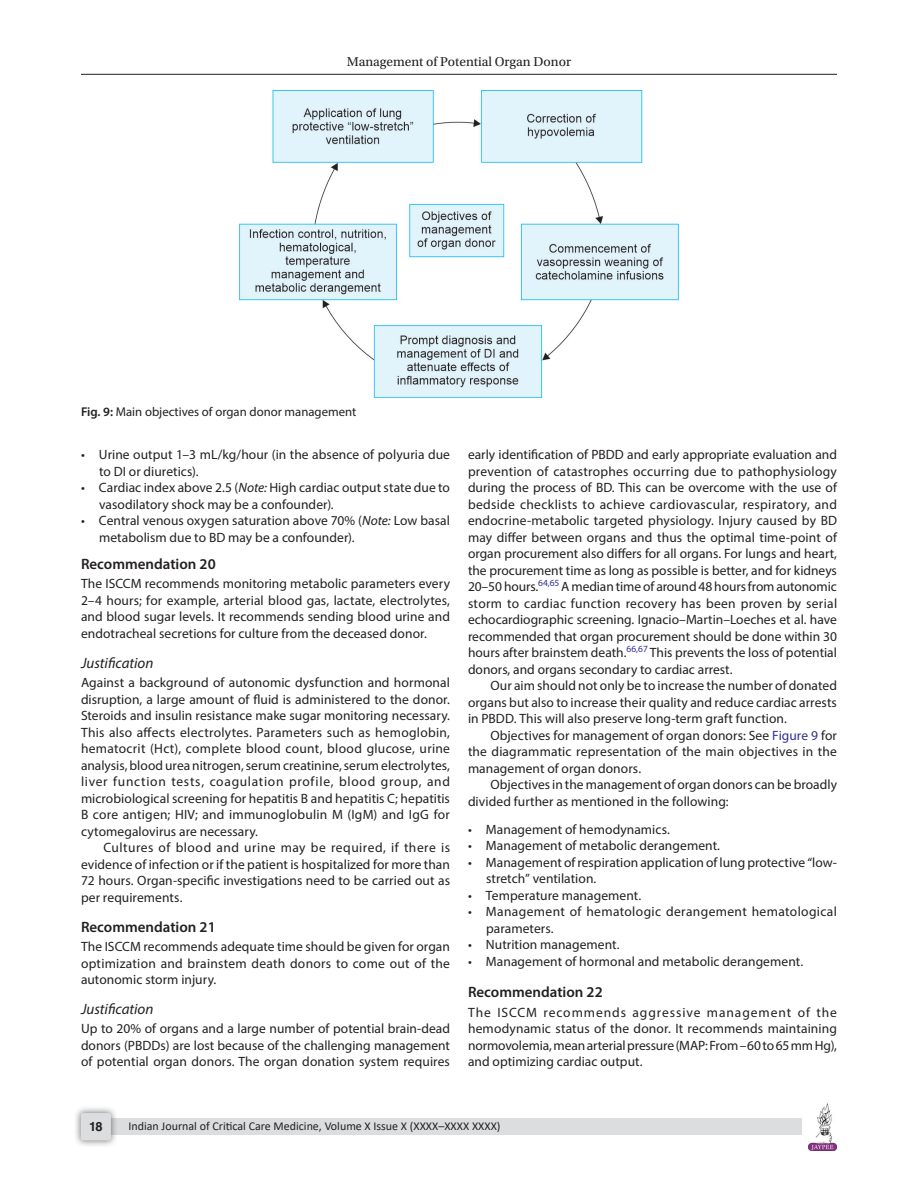
<style>
.page{position:relative;width:918px;height:1188px;background:#fff}
.page>*{position:absolute;margin:0;border:0;box-sizing:border-box;transform-origin:0 0}
.Head-3{font:600 15px "Myriad Pro";color:#231f20}
.Head-3-2{font:italic 15px "Myriad Pro";color:#231f20}
.Para-NoIndent{font:13.5px/16.5px "Myriad Pro";letter-spacing:.005em;color:#231f20;text-align:justify}
.Para-Indent{font:13.5px/16.5px "Myriad Pro";letter-spacing:.005em;color:#231f20;text-align:justify}
.List-Bullet{font:13.5px/16.5px "Myriad Pro";letter-spacing:.005em;color:#231f20}
.List-Bullet-2{font:13.5px/16.5px "Myriad Pro";letter-spacing:.025em;color:#231f20}
.t1{font:13.5px "Utopia Std";color:#231f20}
.List-Bullet-first{font:13.5px "Myriad Pro";letter-spacing:.005em;color:#231f20}
.FigCaption{font:12.75px "Myriad Pro";color:#231f20}
.t2{font:700 12.75px "Helvetica LT Std";color:#231f20}
.t3{font:12px "Calibri";color:#231f20}
.s1{font-weight:600}
.s2{font-style:italic}
.s3{color:#2e3092}
</style>
<div class="page">
<hr style="left:81px;top:74px;width:756px;height:1px;background:#231f20">
<div style="left:96px;top:1119px;width:706px;height:16px;background:#dcdddf"></div>
<div style="left:73px;top:1106px;width:45px;height:41px;background:#231f20;opacity:.61"></div>
<div style="left:81px;top:1113px;width:30px;height:27px;background:#dcdddf;border-radius:2px"></div>
<img style="left:808px;top:1103px;width:29px;height:48px">
<img style="left:240px;top:90px;width:438px;height:307px">
<p class="t1" style="left:347px;top:55px;width:226px">Management of Potential Organ Donor</p>
<p class="FigCaption" style="left:81px;top:404px;width:277px"><span class="s1">Fig. 9:</span> Main objectives of organ donor management</p>
<p class="List-Bullet" style="left:99px;top:446px;width:353px;text-indent:-18px">• Urine output 1–3 mL/kg/hour (in the absence of polyuria due to DI or diuretics).</p>
<p class="List-Bullet" style="left:99px;top:479px;width:353px;text-indent:-18px">• Cardiac index above 2.5 (<span class="s2">Note:</span> High cardiac output state due to vasodilatory shock may be a confounder).</p>
<p class="List-Bullet" style="left:99px;top:512px;width:352px;text-indent:-18px">• Central venous oxygen saturation above 70% (<span class="s2">Note:</span> Low basal metabolism due to BD may be a confounder).</p>
<p class="Head-3" style="left:81px;top:554px;width:136px">Recommendation 20</p>
<p class="Para-NoIndent" style="left:81px;top:575px;width:371px">The ISCCM recommends monitoring metabolic parameters every 2–4 hours; for example, arterial blood gas, lactate, electrolytes, and blood sugar levels. It recommends sending blood urine and endotracheal secretions for culture from the deceased donor.</p>
<p class="Head-3-2" style="left:81px;top:654px;width:74px">Justification</p>
<p class="Para-NoIndent" style="left:81px;top:674px;width:371px">Against a background of autonomic dysfunction and hormonal disruption, a large amount of fluid is administered to the donor.<br>Steroids and insulin resistance make sugar monitoring necessary.<br>This also affects electrolytes. Parameters such as hemoglobin, hematocrit (Hct), complete blood count, blood glucose, urine analysis, blood urea nitrogen, serum creatinine, serum electrolytes, liver function tests, coagulation profile, blood group, and microbiological screening for hepatitis B and hepatitis C; hepatitis B core antigen; HIV; and immunoglobulin M (IgM) and IgG for cytomegalovirus are necessary.</p>
<p class="Para-Indent" style="left:81px;top:839px;width:371px;text-indent:23px">Cultures of blood and urine may be required, if there is evidence of infection or if the patient is hospitalized for more than 72 hours. Organ-specific investigations need to be carried out as per requirements.</p>
<p class="Head-3" style="left:81px;top:917px;width:136px">Recommendation 21</p>
<p class="Para-NoIndent" style="left:81px;top:938px;width:371px">The ISCCM recommends adequate time should be given for organ optimization and brainstem death donors to come out of the autonomic storm injury.</p>
<p class="Head-3-2" style="left:81px;top:1000px;width:74px">Justification</p>
<p class="Para-NoIndent" style="left:81px;top:1021px;width:371px">Up to 20% of organs and a large number of potential brain-dead donors (PBDDs) are lost because of the challenging management of potential organ donors. The organ donation system requires</p>
<p class="Para-NoIndent" style="left:468px;top:446px;width:371px">early identification of PBDD and early appropriate evaluation and prevention of catastrophes occurring due to pathophysiology during the process of BD. This can be overcome with the use of bedside checklists to achieve cardiovascular, respiratory, and endocrine-metabolic targeted physiology. Injury caused by BD may differ between organs and thus the optimal time-point of organ procurement also differs for all organs. For lungs and heart, the procurement time as long as possible is better, and for kidneys 20–50 hours.<sup>64,65</sup> A median time of around 48 hours from autonomic storm to cardiac function recovery has been proven by serial echocardiographic screening. Ignacio–Martin–Loeches et al. have recommended that organ procurement should be done within 30 hours after brainstem death.<sup>66,67</sup> This prevents the loss of potential donors, and organs secondary to cardiac arrest.</p>
<p class="Para-Indent" style="left:468px;top:677px;width:371px;text-indent:23px">Our aim should not only be to increase the number of donated organs but also to increase their quality and reduce cardiac arrests in PBDD. This will also preserve long-term graft function.</p>
<p class="Para-Indent" style="left:468px;top:727px;width:370px;text-indent:22px">Objectives for management of organ donors: See <span class="s3">Figure 9</span> for the diagrammatic representation of the main objectives in the management of organ donors.</p>
<p class="Para-Indent" style="left:468px;top:776px;width:371px;text-indent:23px">Objectives in the management of organ donors can be broadly divided further as mentioned in the following:</p>
<p class="List-Bullet-first" style="left:468px;top:821px;width:204px">• Management of hemodynamics.</p>
<p class="List-Bullet" style="left:468px;top:838px;width:254px">• Management of metabolic derangement.</p>
<p class="List-Bullet" style="left:486px;top:854px;width:352px;text-indent:-18px">• Management of respiration application of lung protective “low&shy;stretch” ventilation.</p>
<p class="List-Bullet" style="left:468px;top:887px;width:175px">• Temperature management.</p>
<p class="List-Bullet-2" style="left:486px;top:904px;width:353px;text-indent:-18px">• Management of hematologic derangement hematological parameters.</p>
<p class="List-Bullet" style="left:468px;top:937px;width:153px">• Nutrition management.</p>
<p class="List-Bullet" style="left:468px;top:953px;width:337px">• Management of hormonal and metabolic derangement.</p>
<p class="Head-3" style="left:468px;top:983px;width:136px">Recommendation 22</p>
<p class="Para-NoIndent" style="left:468px;top:1004px;width:371px">The ISCCM recommends aggressive management of the hemodynamic status of the donor. It recommends maintaining normovolemia, mean arterial pressure (MAP: From –60 to 65 mm Hg), and optimizing cardiac output.</p>
<p class="t2" style="left:89px;top:1119px;width:15px">18</p>
<p class="t3" style="left:128px;top:1117px;width:374px">Indian Journal of Critical Care Medicine, Volume X Issue X (XXXX–XXXX XXXX)</p>
</div>
